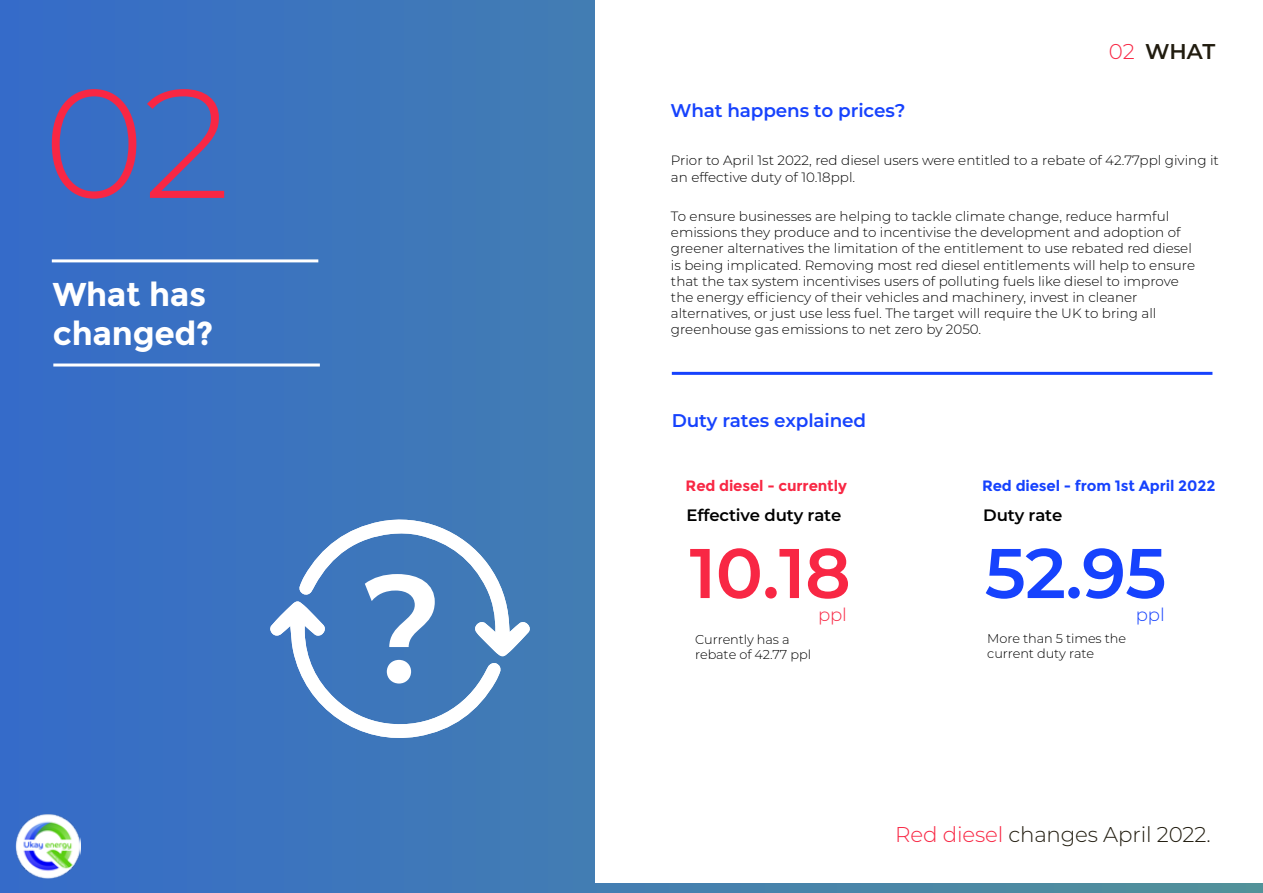
<style>
.page{position:relative;width:1263px;height:893px;background:#fff}
.page>*{position:absolute;margin:0;border:0;box-sizing:border-box;transform-origin:0 0}
.t1{font:300 154.2px "Montserrat";color:#f82744}
.t2{font:600 70.05px "Montserrat";color:#f82744}
.t3{font:600 70.05px "Montserrat";color:#1642fd}
.t4{font:700 33px/39.6px "Montserrat";letter-spacing:-.01em;color:#fff}
.t5{font:300 21.45px "Montserrat";letter-spacing:-.01em;color:#211c0f}
.t6{font:600 21.45px "Montserrat";color:#211c0f}
.t7{font:600 18.45px "Montserrat";letter-spacing:-.01em;color:#1642fd}
.t8{font:300 18.15px "Montserrat";color:#f82744}
.t9{font:300 18.15px "Montserrat";color:#1642fd}
.t10{font:600 16.5px "Montserrat";letter-spacing:-.01em;color:#000}
.t11{font:700 15px "Montserrat";letter-spacing:-.01em;color:#1642fd}
.t12{font:700 15px "Montserrat";letter-spacing:-.01em;color:#f82744}
.t13{font:300 13.5px/16.2px "Montserrat";color:#000}
.t14{font:300 12.9px/15.5px "Montserrat";letter-spacing:-.01em;color:#000}
.s1{font-weight:300;color:#f82744}
.s2{color:#f82744}
</style>
<div class="page">
<div style="left:0;top:0;width:594px;height:893px;background:#3b73bf"></div>
<svg style="left:548px;top:883px;width:715px;height:10px;background:#4986a6"></svg>
<hr style="left:672px;top:372px;width:540px;height:3px;background:#1642fd">
<svg style="left:270px;top:519px;width:260px;height:219px"></svg>
<hr style="left:52px;top:259px;width:266px;height:3px;background:#fff">
<hr style="left:53px;top:363px;width:267px;height:3px;background:#fff">
<img style="left:15px;top:814px;width:65px;height:65px">
<h1 class="t1" style="left:43px;top:38px;width:189px">02</h1>
<h3 class="t4" style="left:53px;top:274px;width:162px">What has changed?</h3>
<h3 class="t7" style="left:670px;top:98px;width:236px">What happens to prices?</h3>
<h3 class="t6" style="left:1109px;top:36px;width:108px"><span class="s1">02</span> WHAT</h3>
<p class="t13" style="left:671px;top:152px;width:549px">Prior to April 1st 2022, red diesel users were entitled to a rebate of 42.77ppl giving it an effective duty of 10.18ppl.</p>
<p class="t13" style="left:671px;top:208px;width:526px">To ensure businesses are helping to tackle climate change, reduce harmful emissions they produce and to incentivise the development and adoption of greener alternatives the limitation of the entitlement to use rebated red diesel is being implicated. Removing most red diesel entitlements will help to ensure that the tax system incentivises users of polluting fuels like diesel to improve the energy efficiency of their vehicles and machinery, invest in cleaner alternatives, or just use less fuel. The target will require the UK to bring all greenhouse gas emissions to net zero by 2050.</p>
<h3 class="t7" style="left:672px;top:407px;width:196px">Duty rates explained</h3>
<p class="t12" style="left:685px;top:476px;width:163px">Red diesel - currently</p>
<p class="t11" style="left:982px;top:476px;width:235px">Red diesel - from 1st April 2022</p>
<p class="t10" style="left:687px;top:503px;width:156px">Effective duty rate</p>
<h2 class="t2" style="left:690px;top:523px;width:163px">10.18</h2>
<p class="t14" style="left:695px;top:631px;width:117px">Currently has a rebate of 42.77 ppl</p>
<h3 class="t8" style="left:818px;top:602px;width:30px">ppl</h3>
<p class="t10" style="left:983px;top:503px;width:81px">Duty rate</p>
<h2 class="t3" style="left:985px;top:523px;width:183px">52.95</h2>
<p class="t14" style="left:987px;top:630px;width:140px">More than 5 times the current duty rate</p>
<h3 class="t9" style="left:1136px;top:602px;width:30px">ppl</h3>
<h3 class="t5" style="left:895px;top:820px;width:317px"><span class="s2">Red diesel</span> changes April 2022.</h3>
</div>
